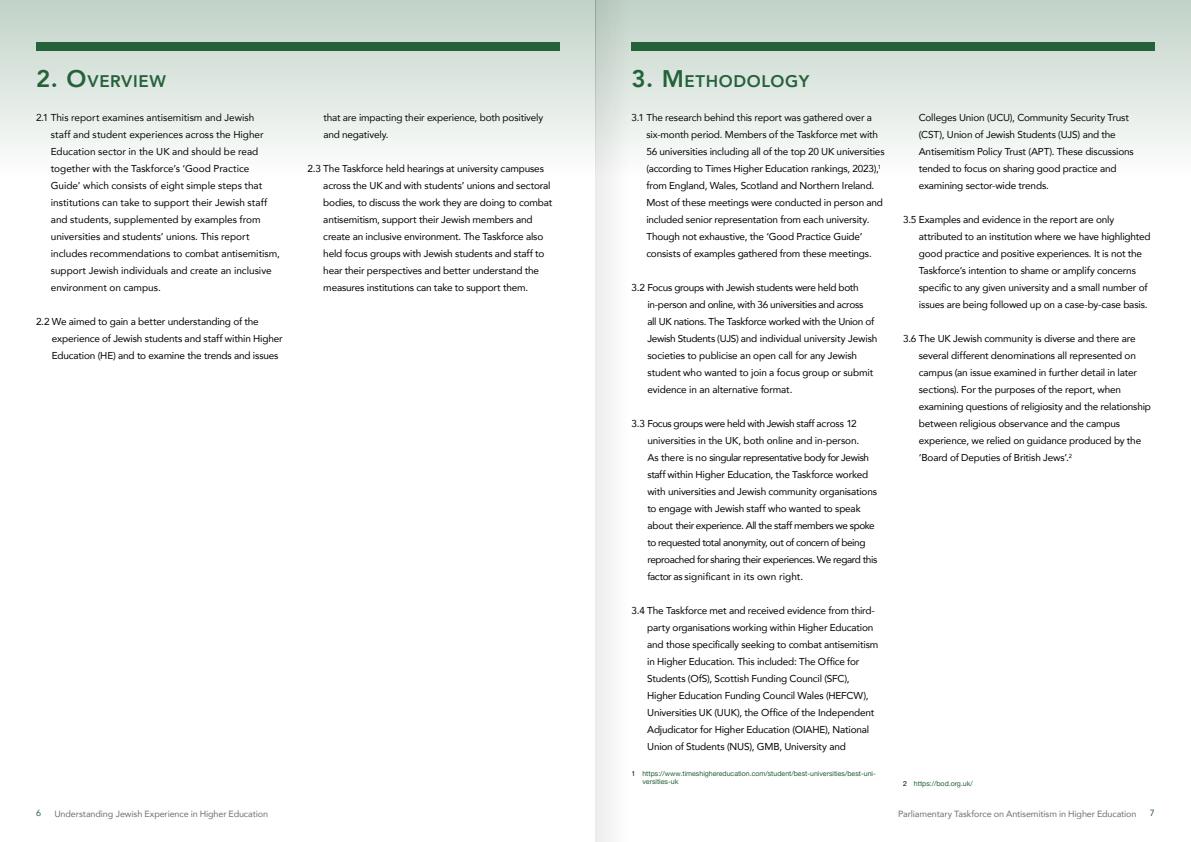
<style>
.page{position:relative;width:1191px;height:842px;background:#fff}
.page>*{position:absolute;margin:0;border:0;box-sizing:border-box;transform-origin:0 0}
.t1{font:800 16.8px "Avenir";letter-spacing:.035em;color:#25623a}
.t2{font:10px/17px "Avenir";letter-spacing:-.015em;color:#000}
.t3{font:9px "Avenir";letter-spacing:-.015em;color:#706f6f}
.t4{font:9px "Avenir";color:#25623a}
.t5{font:7px/8.4px "Helvetica Neue";color:#25623a}
.s1{font-size:24px}
.s2{color:#000}
</style>
<div class="page">
<svg style="left:0;top:0;width:595px;height:150px;background:#d1ded5"></svg>
<svg style="left:631px;top:0;width:560px;height:150px;background:#d1ddd5"></svg>
<svg style="left:595px;top:0;width:36px;height:842px;fill:#f3f3f3"></svg>
<h1 class="t1" style="left:36px;top:68px;width:132px"><span class="s1">2. O</span>VERVIEW</h1>
<h1 class="t1" style="left:631px;top:68px;width:179px"><span class="s1">3. M</span>ETHODOLOGY</h1>
<p class="t2" style="left:51px;top:109px;width:231px;text-indent:-15px">2.1 This report examines antisemitism and Jewish<br>staff and student experiences across the Higher Education sector in the UK and should be read together with the Taskforce’s ‘Good Practice Guide’ which consists of eight simple steps that institutions can take to support their Jewish staff and students, supplemented by examples from universities and students’ unions. This report includes recommendations to combat antisemitism, support Jewish individuals and create an inclusive environment on campus.</p>
<p class="t2" style="left:52px;top:313px;width:232px;text-indent:-16px">2.2 We aimed to gain a better understanding of the experience of Jewish students and staff within Higher<br>Education (HE) and to examine the trends and issues</p>
<p class="t2" style="left:323px;top:109px;width:221px">that are impacting their experience, both positively and negatively.</p>
<p class="t2" style="left:323px;top:160px;width:230px;text-indent:-16px">2.3 The Taskforce held hearings at university campuses across the UK and with students’ unions and sectoral bodies, to discuss the work they are doing to combat antisemitism, support their Jewish members and create an inclusive environment. The Taskforce also held focus groups with Jewish students and staff to hear their perspectives and better understand the measures institutions can take to support them.</p>
<p class="t2" style="left:646px;top:109px;width:240px;text-indent:-15px">3.1 The research behind this report was gathered over a six-month period. Members of the Taskforce met with 56 universities including all of the top 20 UK universities (according to Times Higher Education rankings, 2023),<sup>1 </sup>from England, Wales, Scotland and Northern Ireland.<br>Most of these meetings were conducted in person and included senior representation from each university.<br>Though not exhaustive, the ‘Good Practice Guide’ consists of examples gathered from these meetings.</p>
<p class="t2" style="left:647px;top:279px;width:231px;text-indent:-16px">3.2 Focus groups with Jewish students were held both in-person and online, with 36 universities and across<br>all UK nations. The Taskforce worked with the Union of Jewish Students (UJS) and individual university Jewish societies to publicise an open call for any Jewish student who wanted to join a focus group or submit evidence in an alternative format.</p>
<p class="t2" style="left:647px;top:415px;width:231px;text-indent:-16px">3.3 Focus groups were held with Jewish staff across 12 universities in the UK, both online and in-person.<br>As there is no singular representative body for Jewish staff within Higher Education, the Taskforce worked with universities and Jewish community organisations to engage with Jewish staff who wanted to speak about their experience. All the staff members we spoke to requested total anonymity, out of concern of being reproached for sharing their experiences. We regard this factor as significant in its own right.</p>
<p class="t2" style="left:647px;top:602px;width:233px;text-indent:-16px">3.4 The Taskforce met and received evidence from third&shy;party organisations working within Higher Education and those specifically seeking to combat antisemitism in Higher Education. This included: The Office for Students (OfS), Scottish Funding Council (SFC), Higher Education Funding Council Wales (HEFCW), Universities UK (UUK), the Office of the Independent Adjudicator for Higher Education (OIAHE), National Union of Students (NUS), GMB, University and</p>
<p class="t5" style="left:642px;top:769px;width:235px;text-indent:-11px"><span class="s2">1</span> https://www.timeshighereducation.com/student/best-universities/best-uni&shy;versities-uk</p>
<p class="t2" style="left:918px;top:109px;width:217px">Colleges Union (UCU), Community Security Trust (CST), Union of Jewish Students (UJS) and the Antisemitism Policy Trust (APT). These discussions tended to focus on sharing good practice and examining sector-wide trends.</p>
<p class="t2" style="left:918px;top:211px;width:233px;text-indent:-16px">3.5 Examples and evidence in the report are only attributed to an institution where we have highlighted good practice and positive experiences. It is not the Taskforce’s intention to shame or amplify concerns specific to any given university and a small number of issues are being followed up on a case-by-case basis.</p>
<p class="t2" style="left:918px;top:330px;width:234px;text-indent:-16px">3.6 The UK Jewish community is diverse and there are several different denominations all represented on campus (an issue examined in further detail in later sections). For the purposes of the report, when examining questions of religiosity and the relationship between religious observance and the campus experience, we relied on guidance produced by the ‘Board of Deputies of British Jews’.<sup>2</sup></p>
<p class="t5" style="left:903px;top:780px;width:71px"><span class="s2">2</span> https://bod.org.uk/</p>
<p class="t4" style="left:36px;top:805px;width:7px">6</p>
<p class="t3" style="left:54px;top:806px;width:215px">Understanding Jewish Experience in Higher Education</p>
<p class="t3" style="left:898px;top:806px;width:240px">Parliamentary Taskforce on Antisemitism in Higher Education</p>
<p class="t4" style="left:1150px;top:805px;width:7px">7</p>
</div>
